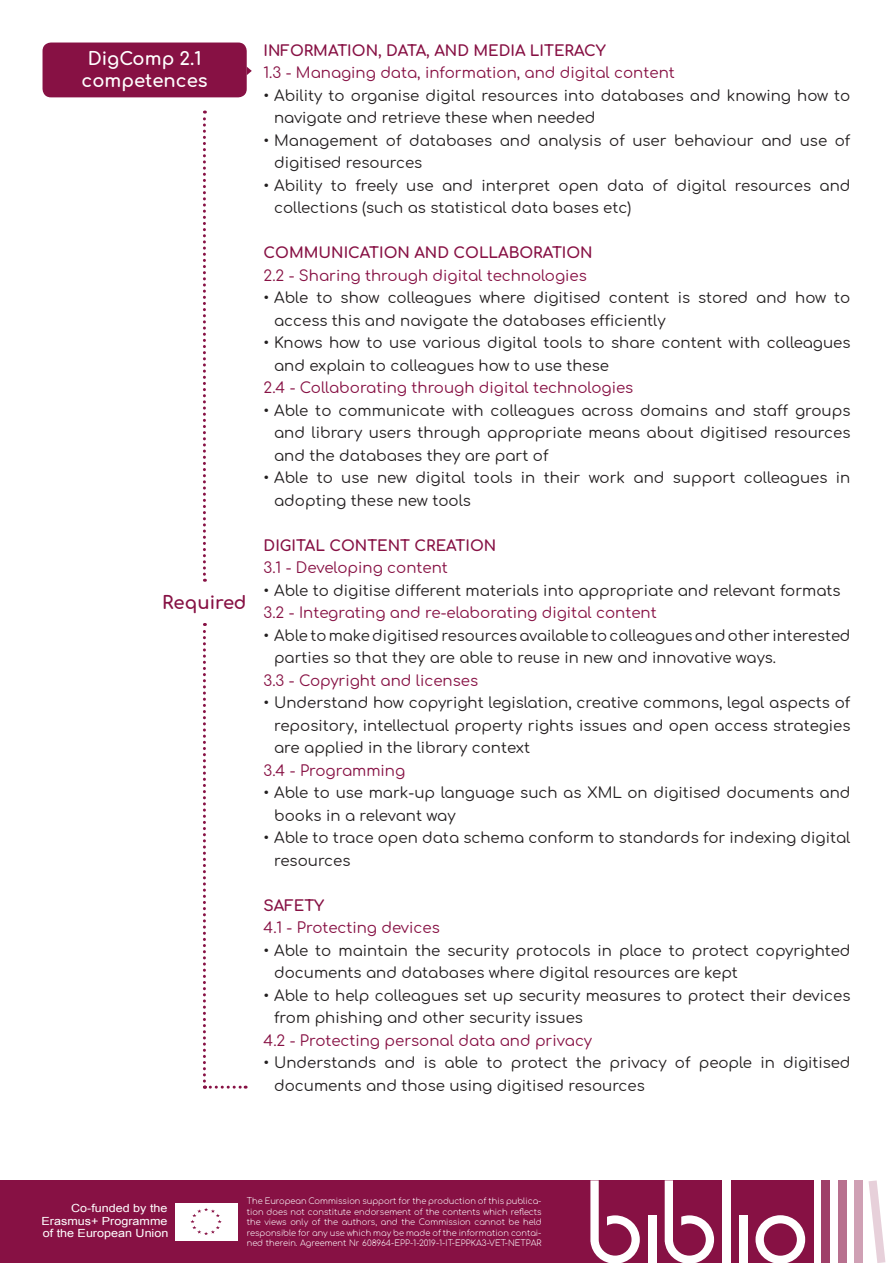
<style>
.page{position:relative;width:893px;height:1263px;background:#fff}
.page>*{position:absolute;margin:0;border:0;box-sizing:border-box;transform-origin:0 0}
.t1{font:700 18px "Comfortaa";color:#fff}
.t2{font:700 18px "Comfortaa";color:#871144}
.t3{font:15px/22.5px "Comfortaa";color:#231f20}
.t4{font:15px "Comfortaa";color:#871144}
.t5{font:700 15px "Comfortaa";color:#871144}
.t6{font:11.25px/12.6px "Arial";color:#fff;text-align:justify;scale:1.12 1}
.t7{font:300 8.25px/10.5px "Comfortaa";color:#fff;text-align:justify}
</style>
<div class="page">
<div style="left:0;top:1180px;width:583px;height:83px;background:#871144"></div>
<div style="left:582px;top:1180px;width:231px;height:83px;background:#871144"></div>
<svg style="left:755px;top:1215px;width:50px;height:48px"></svg>
<div style="left:648px;top:1215px;width:8px;height:48px;background:#fff"></div>
<div style="left:739px;top:1215px;width:8px;height:48px;background:#fff"></div>
<svg style="left:590px;top:1180px;width:50px;height:83px"></svg>
<svg style="left:665px;top:1180px;width:49px;height:83px"></svg>
<div style="left:722px;top:1180px;width:9px;height:83px;background:#fff"></div>
<div style="left:822px;top:1180px;width:8px;height:83px;background:#9f4069"></div>
<div style="left:838px;top:1180px;width:9px;height:83px;background:#b7708e"></div>
<div style="left:855px;top:1180px;width:8px;height:83px;background:#cfa0b4"></div>
<svg style="left:868px;top:1180px;width:17px;height:83px"></svg>
<div style="left:175px;top:1203px;width:62px;height:37px;background:#fff"></div>
<svg style="left:190px;top:1208px;width:32px;height:27px"></svg>
<svg style="left:203px;top:111px;width:3px;height:471px"></svg>
<div style="left:43px;top:43px;width:204px;height:54px;background:#871144;border-radius:9px"></div>
<svg style="left:247px;top:67px;width:5px;height:8px"></svg>
<svg style="left:203px;top:623px;width:43px;height:466px"></svg>
<p class="t1" style="left:88px;top:43px;width:115px">DigComp 2.1</p>
<p class="t1" style="left:82px;top:64px;width:128px">competences</p>
<p class="t2" style="left:162px;top:586px;width:86px">Required</p>
<p class="t5" style="left:264px;top:37px;width:344px">INFORMATION, DATA, AND MEDIA LITERACY</p>
<p class="t4" style="left:264px;top:59px;width:413px">1.3 - Managing data, information, and digital content</p>
<p class="t3" style="left:274px;top:82px;width:578px;text-indent:-10px">• Ability to organise digital resources into databases and knowing how to navigate and retrieve these when needed</p>
<p class="t3" style="left:274px;top:127px;width:578px;text-indent:-10px">• Management of databases and analysis of user behaviour and use of digitised resources</p>
<p class="t3" style="left:274px;top:172px;width:578px;text-indent:-10px">• Ability to freely use and interpret open data of digital resources and collections (such as statistical data bases etc)</p>
<p class="t5" style="left:264px;top:239px;width:331px">COMMUNICATION AND COLLABORATION</p>
<p class="t4" style="left:264px;top:262px;width:325px">2.2 - Sharing through digital technologies</p>
<p class="t3" style="left:274px;top:285px;width:578px;text-indent:-10px">• Able to show colleagues where digitised content is stored and how to access this and navigate the databases efficiently</p>
<p class="t3" style="left:274px;top:330px;width:578px;text-indent:-10px">• Knows how to use various digital tools to share content with colleagues and explain to colleagues how to use these</p>
<p class="t4" style="left:264px;top:374px;width:371px">2.4 - Collaborating through digital technologies</p>
<p class="t3" style="left:274px;top:397px;width:578px;text-align:justify;text-indent:-10px">• Able to communicate with colleagues across domains and staff groups and library users through appropriate means about digitised resources and the databases they are part of</p>
<p class="t3" style="left:274px;top:465px;width:578px;text-indent:-10px">• Able to use new digital tools in their work and support colleagues in adopting these new tools</p>
<p class="t5" style="left:264px;top:532px;width:234px">DIGITAL CONTENT CREATION</p>
<p class="t4" style="left:264px;top:554px;width:186px">3.1 - Developing content</p>
<p class="t3" style="left:264px;top:577px;width:579px">• Able to digitise different materials into appropriate and relevant formats</p>
<p class="t4" style="left:264px;top:599px;width:395px">3.2 - Integrating and re-elaborating digital content</p>
<p class="t3" style="left:274px;top:622px;width:578px;text-indent:-10px">• Able to make digitised resources available to colleagues and other interested parties so that they are able to reuse in new and innovative ways.</p>
<p class="t4" style="left:264px;top:667px;width:216px">3.3 - Copyright and licenses</p>
<p class="t3" style="left:274px;top:690px;width:578px;text-align:justify;text-indent:-10px">• Understand how copyright legislation, creative commons, legal aspects of repository, intellectual property rights issues and open access strategies are applied in the library context</p>
<p class="t4" style="left:264px;top:757px;width:143px">3.4 - Programming</p>
<p class="t3" style="left:274px;top:780px;width:578px;text-indent:-10px">• Able to use mark-up language such as XML on digitised documents and books in a relevant way</p>
<p class="t3" style="left:274px;top:825px;width:578px;text-indent:-10px">• Able to trace open data schema conform to standards for indexing digital resources</p>
<p class="t5" style="left:264px;top:892px;width:62px">SAFETY</p>
<p class="t4" style="left:264px;top:914px;width:178px">4.1 - Protecting devices</p>
<p class="t3" style="left:274px;top:937px;width:578px;text-indent:-10px">• Able to maintain the security protocols in place to protect copyrighted documents and databases where digital resources are kept</p>
<p class="t3" style="left:274px;top:982px;width:578px;text-indent:-10px">• Able to help colleagues set up security measures to protect their devices from phishing and other security issues</p>
<p class="t4" style="left:264px;top:1027px;width:330px">4.2 - Protecting personal data and privacy</p>
<p class="t3" style="left:274px;top:1050px;width:578px;text-indent:-10px">• Understands and is able to protect the privacy of people in digitised documents and those using digitised resources</p>
<p class="t6" style="left:42px;top:1202px;width:115px;text-indent:30px">Co-funded by the Erasmus+ Programme of the European Union</p>
<p class="t7" style="left:247px;top:1195px;width:296px">The European Commission support for the production of this publica&shy;tion does not constitute endorsement of the contents which reflects the views only of the authors, and the Commission cannot be held responsible for any use which may be made of the information contai&shy;ned therein. Agreement Nr 608964-EPP-1-2019-1-IT-EPPKA3-VET-NETPAR</p>
</div>
